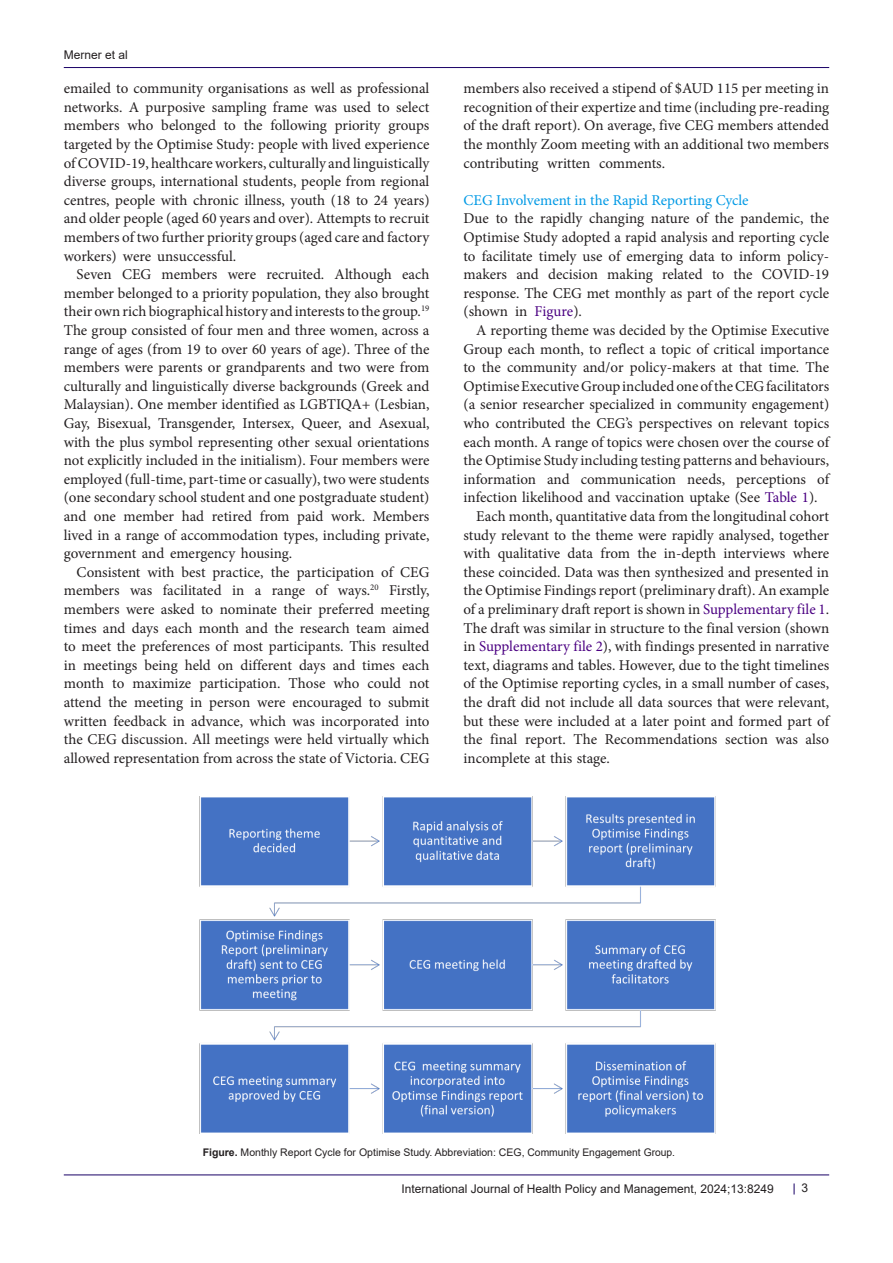
<style>
.page{position:relative;width:893px;height:1263px;background:#fff}
.page>*{position:absolute;margin:0;border:0;box-sizing:border-box;transform-origin:0 0}
.heading_1{font:15px/18.6px "Minion Pro";color:#231f20;text-align:justify}
.t1{font:15px "Minion Pro";letter-spacing:-.005em;color:#0099e5}
.t2{font:12px "Arial";color:#231f20}
.t3{font:10.5px "Arial";color:#231f20}
.s1{color:#4b0082}
.s2{font-weight:700}
</style>
<div class="page">
<hr style="left:64px;top:67px;width:765px;height:1px;background:#190066">
<hr style="left:64px;top:1175px;width:765px;height:1px;background:#190066">
<img style="left:199px;top:796px;width:517px;height:337px">
<p class="t2" style="left:64px;top:46px;width:66px">Merner et al</p>
<p class="heading_1" style="left:64px;top:79px;width:367px">emailed to community organisations as well as professional networks. A purposive sampling frame was used to select members who belonged to the following priority groups targeted by the Optimise Study: people with lived experience of COVID-19, healthcare workers, culturally and linguistically diverse groups, international students, people from regional centres, people with chronic illness, youth (18 to 24 years) and older people (aged 60 years and over). Attempts to recruit members of two further priority groups (aged care and factory workers) were unsuccessful.</p>
<p class="heading_1" style="left:64px;top:265px;width:367px;text-indent:13px">Seven CEG members were recruited. Although each member belonged to a priority population, they also brought their own rich biographical history and interests to the group.<sup>19<br></sup>The group consisted of four men and three women, across a range of ages (from 19 to over 60 years of age). Three of the members were parents or grandparents and two were from culturally and linguistically diverse backgrounds (Greek and Malaysian). One member identified as LGBTIQA+ (Lesbian, Gay, Bisexual, Transgender, Intersex, Queer, and Asexual, with the plus symbol representing other sexual orientations not explicitly included in the initialism). Four members were employed (full-time, part-time or casually), two were students (one secondary school student and one postgraduate student) and one member had retired from paid work. Members lived in a range of accommodation types, including private, government and emergency housing.</p>
<p class="heading_1" style="left:64px;top:563px;width:367px;text-indent:13px">Consistent with best practice, the participation of CEG members was facilitated in a range of ways.<sup>20</sup> Firstly, members were asked to nominate their preferred meeting times and days each month and the research team aimed to meet the preferences of most participants. This resulted in meetings being held on different days and times each month to maximize participation. Those who could not attend the meeting in person were encouraged to submit written feedback in advance, which was incorporated into the CEG discussion. All meetings were held virtually which allowed representation from across the state of Victoria. CEG</p>
<p class="heading_1" style="left:463px;top:79px;width:367px">members also received a stipend of $AUD 115 per meeting in recognition of their expertize and time (including pre-reading of the draft report). On average, five CEG members attended the monthly Zoom meeting with an additional two members contributing written comments.</p>
<p class="t1" style="left:463px;top:190px;width:287px">CEG Involvement in the Rapid Reporting Cycle</p>
<p class="heading_1" style="left:463px;top:209px;width:367px">Due to the rapidly changing nature of the pandemic, the Optimise Study adopted a rapid analysis and reporting cycle to facilitate timely use of emerging data to inform policy&shy;makers and decision making related to the COVID-19 response. The CEG met monthly as part of the report cycle (shown in <span class="s1">Figure</span>).</p>
<p class="heading_1" style="left:463px;top:321px;width:367px;text-indent:13px">A reporting theme was decided by the Optimise Executive Group each month, to reflect a topic of critical importance to the community and/or policy-makers at that time. The Optimise Executive Group included one of the CEG facilitators (a senior researcher specialized in community engagement) who contributed the CEG’s perspectives on relevant topics each month. A range of topics were chosen over the course of the Optimise Study including testing patterns and behaviours, information and communication needs, perceptions of infection likelihood and vaccination uptake (See <span class="s1">Table 1</span>).</p>
<p class="heading_1" style="left:463px;top:507px;width:367px;text-indent:13px">Each month, quantitative data from the longitudinal cohort study relevant to the theme were rapidly analysed, together with qualitative data from the in-depth interviews where these coincided. Data was then synthesized and presented in the Optimise Findings report (preliminary draft). An example of a preliminary draft report is shown in <span class="s1">Supplementary file 1</span>.<br>The draft was similar in structure to the final version (shown in <span class="s1">Supplementary file 2</span>), with findings presented in narrative text, diagrams and tables. However, due to the tight timelines of the Optimise reporting cycles, in a small number of cases, the draft did not include all data sources that were relevant, but these were included at a later point and formed part of the final report. The Recommendations section was also incomplete at this stage.</p>
<p class="t3" style="left:203px;top:1145px;width:474px"><span class="s2">Figure.</span> Monthly Report Cycle for Optimise Study. Abbreviation: CEG, Community Engagement Group.</p>
<p class="t2" style="left:402px;top:1180px;width:374px">International Journal of Health Policy and Management, 2024;13:8249</p>
<p class="t2" style="left:801px;top:1180px;width:8px">3</p>
</div>
